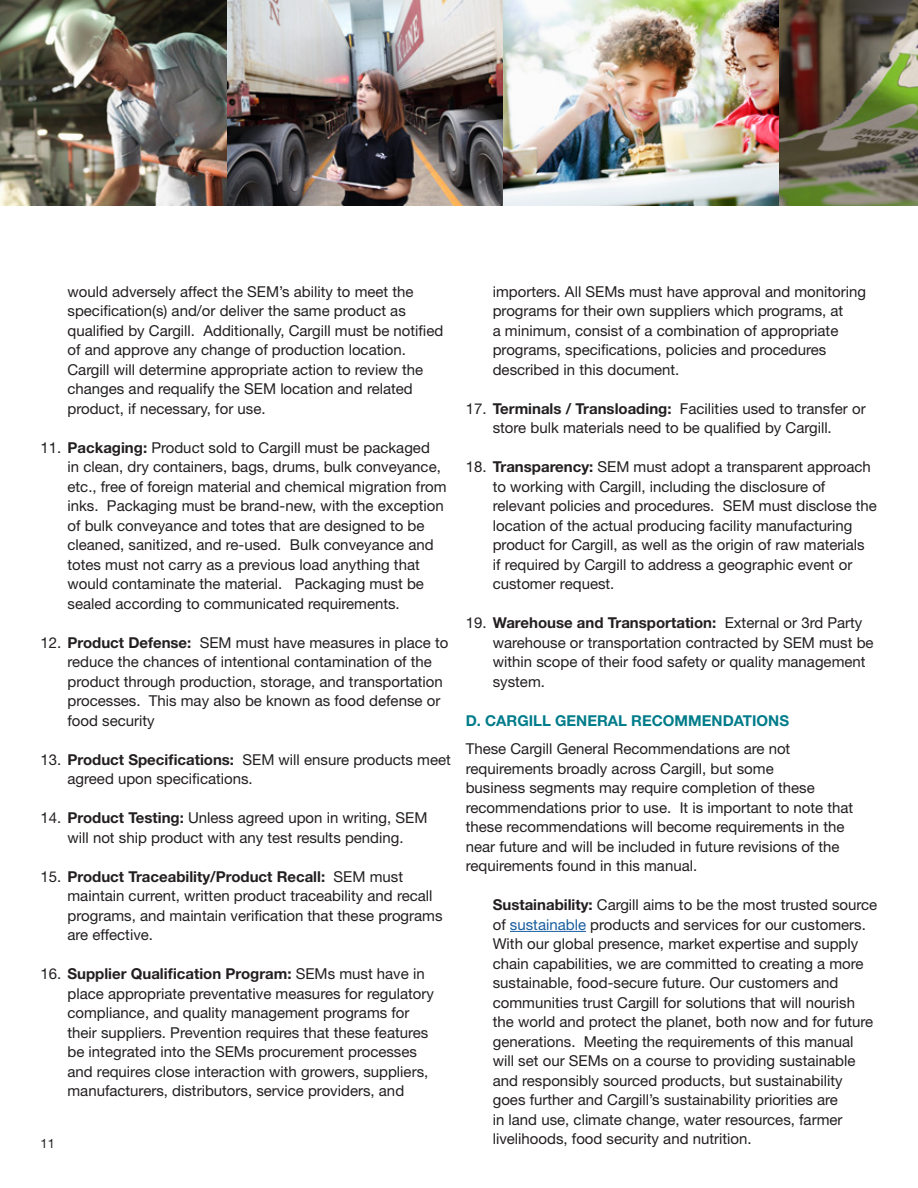
<style>
.page{position:relative;width:918px;height:1188px;background:#fff}
.page>*{position:absolute;margin:0;border:0;box-sizing:border-box;transform-origin:0 0}
.Hanging_Indent_Body{font:15px/19.5px "Helvetica Neue LT Std";color:#231f20}
.Body_Large_10_13{font:15px/19.5px "Helvetica Neue LT Std";color:#231f20}
.Subhead_Level_1_10_1{font:700 15px "Helvetica Neue LT Std";color:#007c8a}
.t1{font:12.75px "Helvetica Neue LT Std";color:#231f20}
.s1{font-weight:700}
.s2{color:#175d9e}
</style>
<div class="page">
<hr style="left:510px;top:931px;width:76px;height:1px;background:#175d9e">
<img style="left:0;top:0;width:918px;height:205px">
<p class="Hanging_Indent_Body" style="left:68px;top:282px;width:377px">would adversely affect the SEM’s ability to meet the specification(s) and/or deliver the same product as qualified by Cargill. Additionally, Cargill must be notified of and approve any change of production location.<br>Cargill will determine appropriate action to review the changes and requalify the SEM location and related product, if necessary, for use.</p>
<p class="Hanging_Indent_Body" style="left:68px;top:438px;width:380px;text-indent:-27px">11. <span class="s1">Packaging:</span> Product sold to Cargill must be packaged<br>in clean, dry containers, bags, drums, bulk conveyance, etc., free of foreign material and chemical migration from inks. Packaging must be brand-new, with the exception of bulk conveyance and totes that are designed to be cleaned, sanitized, and re-used. Bulk conveyance and totes must not carry as a previous load anything that would contaminate the material. Packaging must be sealed according to communicated requirements.</p>
<p class="Hanging_Indent_Body" style="left:68px;top:633px;width:382px;text-indent:-27px">12. <span class="s1">Product Defense:</span> SEM must have measures in place to reduce the chances of intentional contamination of the product through production, storage, and transportation processes. This may also be known as food defense or food security</p>
<p class="Hanging_Indent_Body" style="left:68px;top:750px;width:385px;text-indent:-27px">13. <span class="s1">Product Specifications:</span> SEM will ensure products meet agreed upon specifications.</p>
<p class="Hanging_Indent_Body" style="left:40px;top:808px;width:389px;text-align:center">14. <span class="s1">Product Testing:</span> Unless agreed upon in writing, SEM will not ship product with any test results pending.</p>
<p class="Hanging_Indent_Body" style="left:68px;top:867px;width:377px;text-indent:-27px">15. <span class="s1">Product Traceability/Product Recall:</span> SEM must maintain current, written product traceability and recall programs, and maintain verification that these programs are effective.</p>
<p class="Hanging_Indent_Body" style="left:68px;top:964px;width:368px;text-indent:-27px">16. <span class="s1">Supplier Qualification Program:</span> SEMs must have in place appropriate preventative measures for regulatory compliance, and quality management programs for their suppliers. Prevention requires that these features be integrated into the SEMs procurement processes and requires close interaction with growers, suppliers, manufacturers, distributors, service providers, and</p>
<p class="Hanging_Indent_Body" style="left:493px;top:282px;width:375px">importers. All SEMs must have approval and monitoring programs for their own suppliers which programs, at<br>a minimum, consist of a combination of appropriate programs, specifications, policies and procedures described in this document.</p>
<p class="Hanging_Indent_Body" style="left:466px;top:399px;width:402px;text-align:center">17. <span class="s1">Terminals / Transloading:</span> Facilities used to transfer or store bulk materials need to be qualified by Cargill.</p>
<p class="Hanging_Indent_Body" style="left:493px;top:457px;width:386px;text-indent:-27px">18. <span class="s1">Transparency:</span> SEM must adopt a transparent approach to working with Cargill, including the disclosure of relevant policies and procedures. SEM must disclose the location of the actual producing facility manufacturing product for Cargill, as well as the origin of raw materials<br>if required by Cargill to address a geographic event or customer request.</p>
<p class="Hanging_Indent_Body" style="left:493px;top:613px;width:382px;text-indent:-27px">19. <span class="s1">Warehouse and Transportation:</span> External or 3rd Party warehouse or transportation contracted by SEM must be within scope of their food safety or quality management system.</p>
<p class="Subhead_Level_1_10_1" style="left:466px;top:711px;width:325px">D. CARGILL GENERAL RECOMMENDATIONS</p>
<p class="Body_Large_10_13" style="left:466px;top:739px;width:389px">These Cargill General Recommendations are not requirements broadly across Cargill, but some<br>business segments may require completion of these recommendations prior to use. It is important to note that these recommendations will become requirements in the near future and will be included in future revisions of the requirements found in this manual.</p>
<p class="Hanging_Indent_Body" style="left:493px;top:895px;width:386px"><span class="s1">Sustainability:</span> Cargill aims to be the most trusted source of <span class="s2">sustainable</span> products and services for our customers.<br>With our global presence, market expertise and supply chain capabilities, we are committed to creating a more sustainable, food-secure future. Our customers and communities trust Cargill for solutions that will nourish the world and protect the planet, both now and for future generations. Meeting the requirements of this manual will set our SEMs on a course to providing sustainable and responsibly sourced products, but sustainability goes further and Cargill’s sustainability priorities are<br>in land use, climate change, water resources, farmer</p>
<p class="t1" style="left:41px;top:1135px;width:16px">11</p>
<p class="Hanging_Indent_Body" style="left:493px;top:1129px;width:260px">livelihoods, food security and nutrition.</p>
</div>
